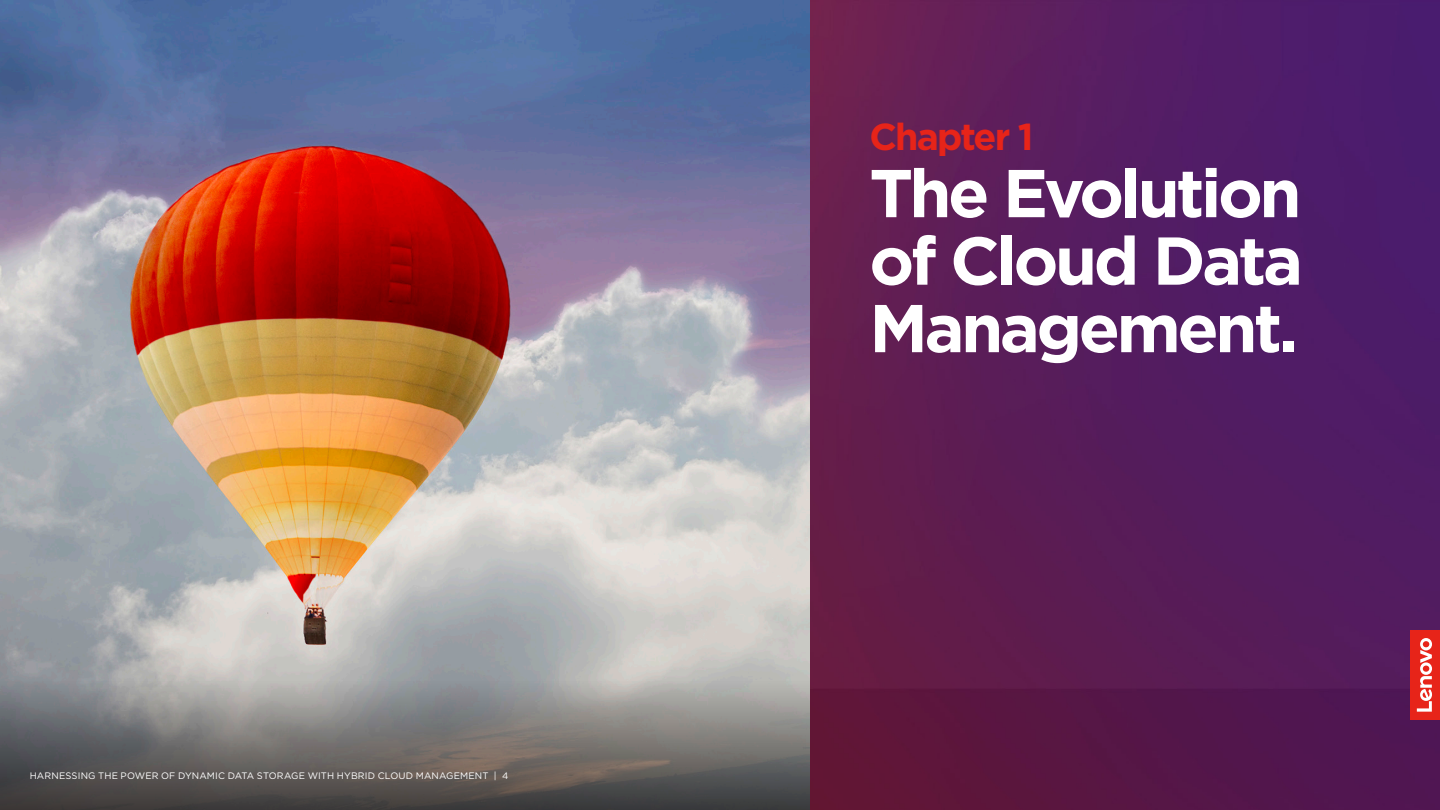
<style>
.page{position:relative;width:1440px;height:810px;background:#fff}
.page>*{position:absolute;margin:0;border:0;box-sizing:border-box;transform-origin:0 0}
.t1{font:700 67.5px/67.5px "Gotham";letter-spacing:-.05em;color:#fff;text-align:justify}
.t2{font:700 37.5px "Gotham";letter-spacing:-.05em;color:#e72419}
.t3{font:9.38px "Gotham";letter-spacing:.015em;color:#fff}
</style>
<div class="page">
<img style="left:810px;top:0;width:630px;height:810px">
<img style="left:0;top:0;width:810px;height:680px">
<svg style="left:0;top:680px;width:810px;height:130px;background:#73716f"></svg>
<div style="left:1410px;top:630px;width:30px;height:90px;background:#e72419"></div>
<svg style="left:1417px;top:638px;width:15px;height:74px"></svg>
<p class="t3" style="left:30px;top:770px;width:480px">HARNESSING THE POWER OF DYNAMIC DATA STORAGE WITH HYBRID CLOUD MANAGEMENT | 4</p>
<p class="t2" style="left:869px;top:112px;width:166px">Chapter 1</p>
<p class="t1" style="left:869px;top:159px;width:435px">The Evolution of Cloud Data Management.</p>
</div>
